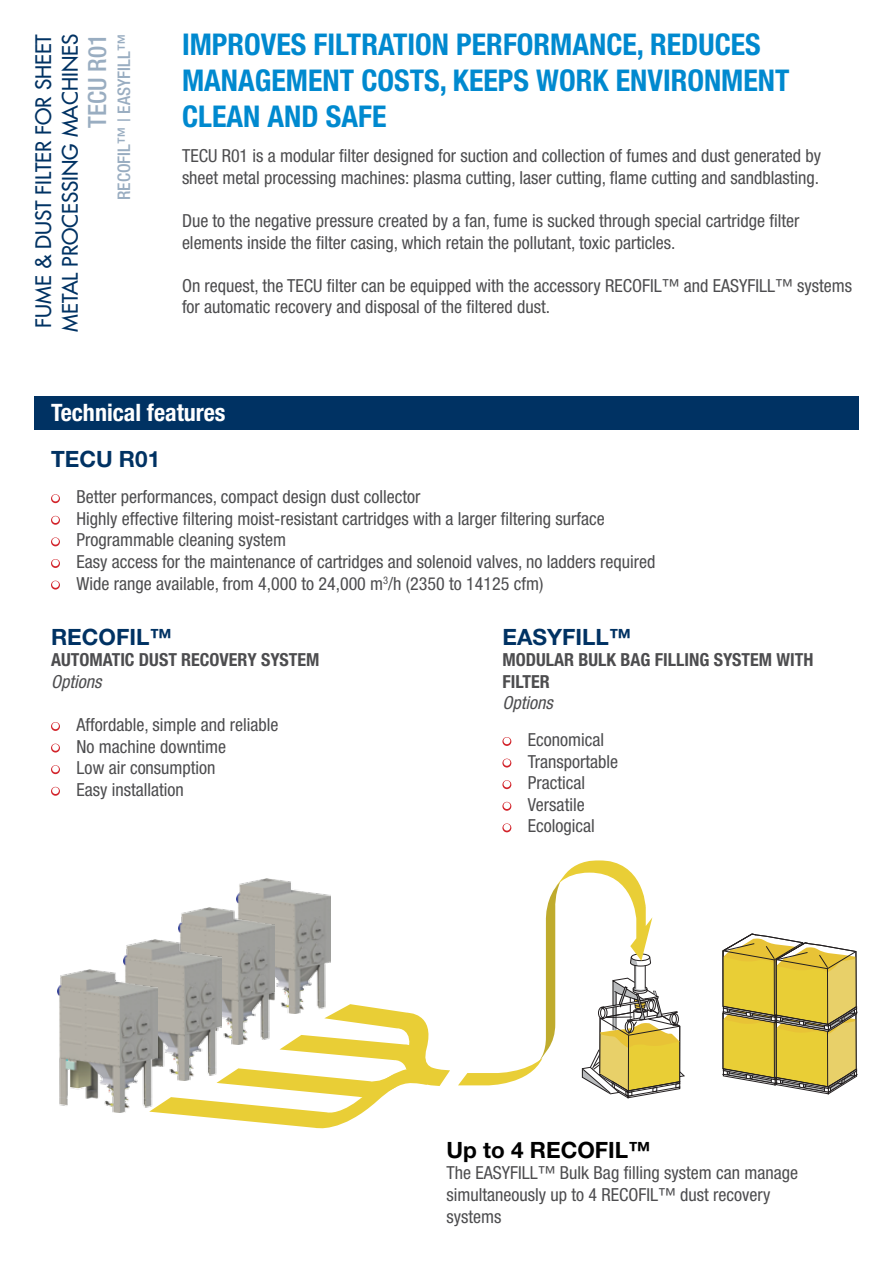
<style>
.page{position:relative;width:893px;height:1263px;background:#fff}
.page>*{position:absolute;margin:0;border:0;box-sizing:border-box;transform-origin:0 0}
.t1{font:700 condensed 30px "Helvetica Neue LT Std";color:#0089cf}
.t2{font:500 condensed 25.2px "Helvetica Neue LT Std";color:#99adc1}
.t3{font:700 condensed 24px "Helvetica Neue LT Std";color:#fff}
.t4{font:700 22.5px "Helvetica Neue LT Std";color:#003263}
.t5{font:700 22.5px "Helvetica Neue LT Std";color:#000}
.t6{font:500 20.85px/26.5px "Futura Std";color:#003263}
.t7{font:condensed 18px/21.6px "Helvetica Neue LT Std";color:#4d4d4f}
.t8{font:700 condensed 18px/21.6px "Helvetica Neue LT Std";color:#4d4d4f}
.t9{font:italic condensed 18px "Helvetica Neue LT Std";color:#4d4d4f}
.t10{font:500 condensed 17.4px "Helvetica Neue LT Std";color:#99adc1}
</style>
<div class="page">
<div style="left:34px;top:396px;width:825px;height:34px;background:#003263"></div>
<svg style="left:51px;top:494px;width:9px;height:9px"></svg>
<svg style="left:51px;top:516px;width:9px;height:9px"></svg>
<svg style="left:51px;top:537px;width:9px;height:9px"></svg>
<svg style="left:51px;top:559px;width:9px;height:9px"></svg>
<svg style="left:51px;top:581px;width:9px;height:8px"></svg>
<svg style="left:51px;top:722px;width:9px;height:9px"></svg>
<svg style="left:51px;top:744px;width:9px;height:8px"></svg>
<svg style="left:51px;top:765px;width:9px;height:9px"></svg>
<svg style="left:51px;top:787px;width:9px;height:9px"></svg>
<svg style="left:502px;top:737px;width:9px;height:9px"></svg>
<svg style="left:502px;top:759px;width:9px;height:8px"></svg>
<svg style="left:502px;top:780px;width:9px;height:9px"></svg>
<svg style="left:502px;top:802px;width:9px;height:9px"></svg>
<svg style="left:502px;top:823px;width:9px;height:9px"></svg>
<img style="left:236px;top:879px;width:95px;height:125px">
<img style="left:179px;top:907px;width:96px;height:97px">
<img style="left:123px;top:940px;width:98px;height:64px">
<img style="left:58px;top:969px;width:100px;height:144px">
<svg style="left:149px;top:1004px;width:301px;height:125px"></svg>
<svg style="left:458px;top:860px;width:227px;height:238px"></svg>
<svg style="left:722px;top:933px;width:135px;height:161px;background:#d0bd5c"></svg>
<img style="left:320px;top:1008px;width:18px;height:8px">
<img style="left:262px;top:1044px;width:17px;height:10px">
<img style="left:173px;top:1079px;width:37px;height:12px">
<p class="t6" style="left:30px;top:332px;width:299px;rotate:-90deg">FUME &amp; DUST FILTER FOR SHEET<br>METAL PROCESSING MACHINES</p>
<h2 class="t2" style="left:82px;top:128px;width:95px;rotate:-90deg">TECU R01</h2>
<p class="t10" style="left:114px;top:200px;width:168px;rotate:-90deg">RECOFIL™ | EASYFILL™</p>
<h1 class="t1" style="left:182px;top:27px;width:62px">IMPROVES</h1>
<h1 class="t1" style="left:314px;top:27px;width:15px">FILTRATION</h1>
<h1 class="t1" style="left:456px;top:27px;width:33px">PERFORMANCE</h1>
<h1 class="t1" style="left:637px;top:27px;width:47px">, REDUCES</h1>
<h1 class="t1" style="left:182px;top:63px;width:40px">MANAGEMENT</h1>
<h1 class="t1" style="left:361px;top:63px;width:33px">COSTS</h1>
<h1 class="t1" style="left:440px;top:63px;width:116px">, KEEPSWORK</h1>
<h1 class="t1" style="left:616px;top:63px;width:17px">ENVIRONMENT</h1>
<h1 class="t1" style="left:182px;top:99px;width:17px">CLEAN</h1>
<h1 class="t1" style="left:268px;top:99px;width:18px">AND</h1>
<h1 class="t1" style="left:326px;top:99px;width:16px">SAFE</h1>
<p class="t7" style="left:182px;top:145px;width:641px">TECU R01 is a modular filter designed for suction and collection of fumes and dust generated by sheet metal processing machines: plasma cutting, laser cutting, flame cutting and sandblasting.</p>
<p class="t7" style="left:182px;top:210px;width:619px">Due to the negative pressure created by a fan, fume is sucked through special cartridge filter elements inside the filter casing, which retain the pollutant, toxic particles.</p>
<p class="t7" style="left:182px;top:274px;width:672px">On request, the TECU filter can be equipped with the accessory RECOFIL™ and EASYFILL™ systems for automatic recovery and disposal of the filtered dust.</p>
<h3 class="t3" style="left:51px;top:398px;width:176px">TECHNICAL FEATURES</h3>
<p class="t4" style="left:51px;top:445px;width:111px">TECU R01</p>
<p class="t7" style="left:77px;top:486px;width:580px">Better performances, compact design dust collector<br>Highly effective filtering moist-resistant cartridges with a larger filtering surface Programmable cleaning system<br>Easy access for the maintenance of cartridges and solenoid valves, no ladders required Wide range available, from 4,000 to 24,000 m<sup>3</sup>/h (2350 to 14125 cfm)</p>
<p class="t4" style="left:51px;top:623px;width:122px">RECOFIL™</p>
<p class="t8" style="left:51px;top:649px;width:270px">AUTOMATIC DUST RECOVERY SYSTEM</p>
<p class="t9" style="left:51px;top:671px;width:52px">Options</p>
<p class="t7" style="left:77px;top:714px;width:203px">Affordable, simple and reliable<br>No machine downtime<br>Low air consumption<br>Easy installation</p>
<p class="t4" style="left:502px;top:623px;width:130px">EASYFILL™</p>
<p class="t8" style="left:502px;top:649px;width:312px">MODULAR BULK BAG FILLING SYSTEM WITH<br>FILTER</p>
<p class="t9" style="left:502px;top:692px;width:52px">Options</p>
<p class="t7" style="left:528px;top:729px;width:92px">Economical<br>Transportable<br>Practical<br>Versatile<br>Ecological</p>
<p class="t5" style="left:446px;top:1136px;width:206px">Up to 4 RECOFIL™</p>
<p class="t7" style="left:446px;top:1162px;width:353px">The EASYFILL™ Bulk Bag filling system can manage simultaneously up to 4 RECOFIL™ dust recovery systems</p>
</div>
